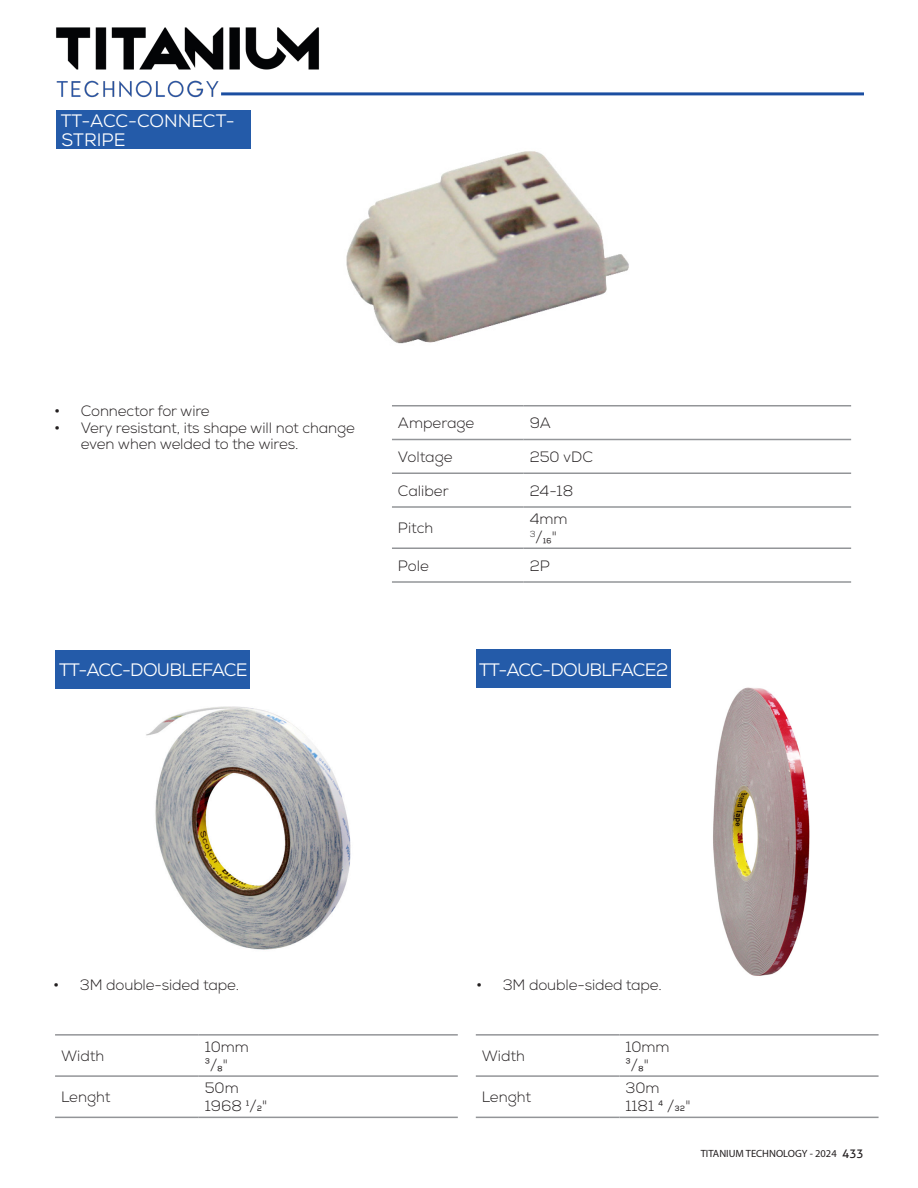
<style>
.page{position:relative;width:918px;height:1188px;background:#fff}
.page>*{position:absolute;margin:0;border:0;box-sizing:border-box;transform-origin:0 0}
.t1{font:18px "Nexa";letter-spacing:-.04em;color:#fff}
.t2{font:18px/19.5px "Nexa";color:#fff}
.t3{font:300 15px/16.5px "Nexa";letter-spacing:-.01em;color:#231f20}
.t4{font:10.5px "Myriad Pro";color:#231f20}
.s1{font-size:18px}
.s2{font-family:"Aller";font-size:12px}
</style>
<div class="page">
<hr style="left:221px;top:92px;width:643px;height:3px;background:#1b4ea1">
<img style="left:119px;top:688px;width:232px;height:262px">
<div style="left:56px;top:650px;width:194px;height:38px;background:#245ba9"></div>
<hr style="left:199px;top:1034px;width:259px;height:2px;background:#939598">
<hr style="left:199px;top:1075px;width:259px;height:2px;background:#939598">
<hr style="left:199px;top:1117px;width:259px;height:1px;background:#939598">
<hr style="left:55px;top:1034px;width:144px;height:2px;background:#939598">
<hr style="left:55px;top:1075px;width:144px;height:2px;background:#939598">
<hr style="left:55px;top:1117px;width:144px;height:1px;background:#939598">
<img style="left:670px;top:668px;width:140px;height:308px">
<hr style="left:620px;top:1034px;width:259px;height:2px;background:#939598">
<hr style="left:620px;top:1075px;width:259px;height:2px;background:#939598">
<hr style="left:620px;top:1117px;width:259px;height:1px;background:#939598">
<hr style="left:476px;top:1034px;width:144px;height:2px;background:#939598">
<hr style="left:476px;top:1075px;width:144px;height:2px;background:#939598">
<hr style="left:476px;top:1117px;width:144px;height:1px;background:#939598">
<div style="left:476px;top:650px;width:194px;height:38px;background:#245ba9"></div>
<img style="left:346px;top:151px;width:283px;height:193px">
<div style="left:57px;top:111px;width:194px;height:38px;background:#245ba9"></div>
<hr style="left:524px;top:405px;width:327px;height:1px;background:#939598">
<hr style="left:524px;top:439px;width:327px;height:1px;background:#939598">
<hr style="left:524px;top:472px;width:327px;height:2px;background:#939598">
<hr style="left:524px;top:506px;width:327px;height:2px;background:#939598">
<hr style="left:524px;top:548px;width:327px;height:1px;background:#939598">
<hr style="left:524px;top:581px;width:327px;height:2px;background:#939598">
<hr style="left:392px;top:405px;width:132px;height:1px;background:#939598">
<hr style="left:392px;top:439px;width:132px;height:1px;background:#939598">
<hr style="left:392px;top:472px;width:132px;height:2px;background:#939598">
<hr style="left:392px;top:506px;width:132px;height:2px;background:#939598">
<hr style="left:392px;top:548px;width:132px;height:1px;background:#939598">
<hr style="left:392px;top:581px;width:132px;height:2px;background:#939598">
<img style="left:56px;top:27px;width:287px;height:71px">
<p class="t2" style="left:61px;top:111px;width:175px">TT-ACC-CONNECT-<br>STRIPE</p>
<p class="t3" style="left:54px;top:403px;width:157px"><span class="s1">•</span> Connector for wire</p>
<p class="t3" style="left:81px;top:420px;width:275px;text-indent:-27px"><span class="s1">•</span> Very resistant, its shape will not change even when welded to the wires.</p>
<p class="t3" style="left:398px;top:415px;width:78px">Amperage</p>
<p class="t3" style="left:530px;top:415px;width:23px">9A</p>
<p class="t3" style="left:398px;top:449px;width:56px">Voltage</p>
<p class="t3" style="left:530px;top:449px;width:65px">250 vDC</p>
<p class="t3" style="left:398px;top:483px;width:52px">Caliber</p>
<p class="t3" style="left:530px;top:483px;width:45px">24-18</p>
<p class="t3" style="left:398px;top:520px;width:37px">Pitch</p>
<p class="t3" style="left:530px;top:511px;width:39px">4mm</p>
<p class="t3" style="left:530px;top:529px;width:29px"><sup>3</sup>/₁₆"</p>
<p class="t1" style="left:59px;top:658px;width:190px">TT-ACC-DOUBLEFACE</p>
<p class="t3" style="left:398px;top:558px;width:32px">Pole</p>
<p class="t3" style="left:530px;top:558px;width:22px">2P</p>
<p class="t1" style="left:479px;top:658px;width:190px">TT-ACC-DOUBLFACE2</p>
<p class="t3" style="left:53px;top:977px;width:188px"><span class="s1">•</span> 3M double-sided tape.</p>
<p class="t3" style="left:476px;top:977px;width:188px"><span class="s1">•</span> 3M double-sided tape.</p>
<p class="t3" style="left:61px;top:1048px;width:45px">Width</p>
<p class="t3" style="left:205px;top:1039px;width:46px">10mm</p>
<p class="t3" style="left:205px;top:1057px;width:25px">³/₈"</p>
<p class="t3" style="left:482px;top:1048px;width:45px">Width</p>
<p class="t3" style="left:626px;top:1039px;width:46px">10mm</p>
<p class="t3" style="left:626px;top:1057px;width:25px">³/₈"</p>
<p class="t3" style="left:61px;top:1089px;width:51px">Lenght</p>
<p class="t3" style="left:205px;top:1080px;width:35px">50m</p>
<p class="t3" style="left:205px;top:1098px;width:64px">1968 1/2"</p>
<p class="t3" style="left:482px;top:1089px;width:51px">Lenght</p>
<p class="t3" style="left:626px;top:1080px;width:36px">30m</p>
<p class="t3" style="left:626px;top:1098px;width:66px">1181 4 /32"</p>
<p class="t4" style="left:701px;top:1147px;width:164px">TITANIUM TECHNOLOGY - 2024 <span class="s2">433</span></p>
</div>
